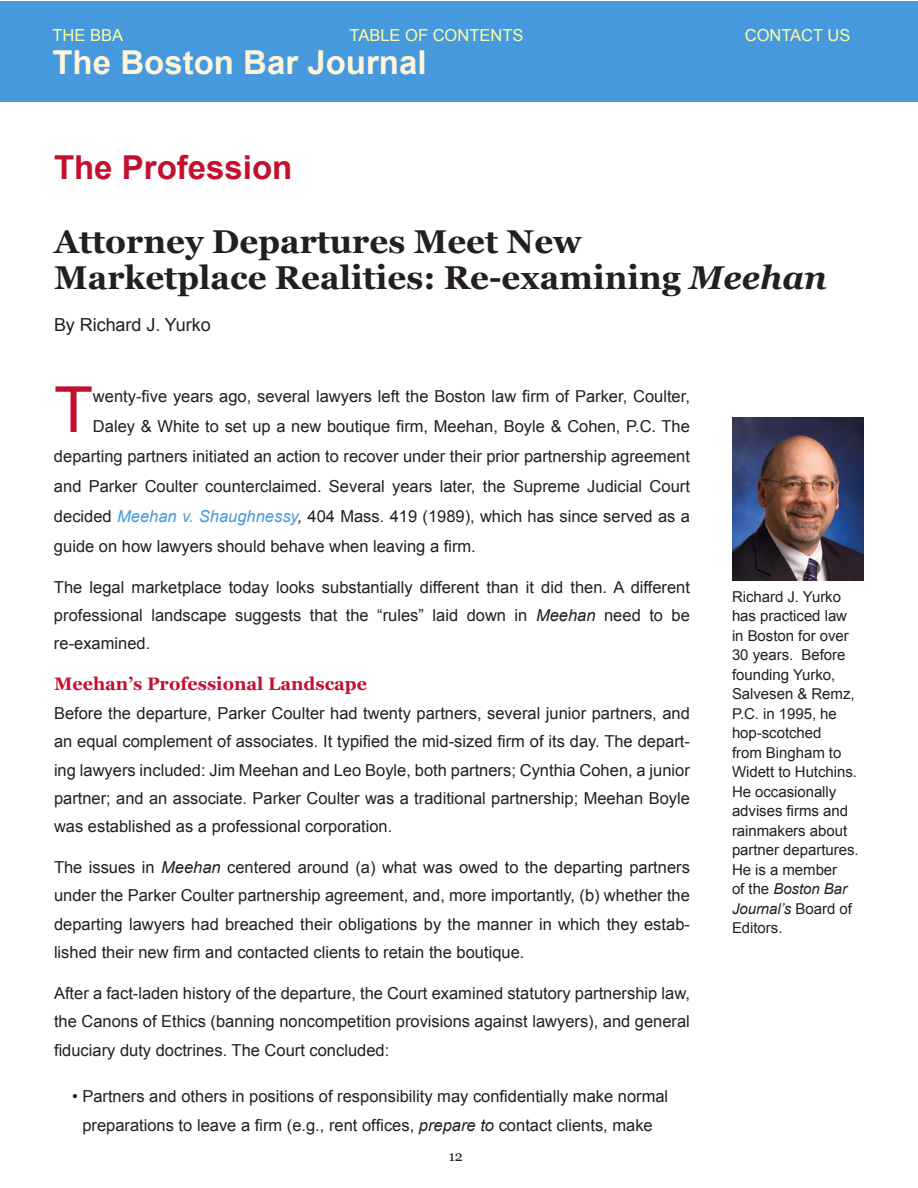
<style>
.page{position:relative;width:918px;height:1188px;background:#fff}
.page>*{position:absolute;margin:0;border:0;box-sizing:border-box;transform-origin:0 0}
.t1{font:63.75px "Arial";color:#c3102f}
.t2{font:700 33px/36px "Georgia";color:#231f20}
.t3{font:700 33px "Arial";color:#fef5d8}
.t4{font:700 33px "Arial";color:#c3102f}
.t5{font:700 18px "Georgia";color:#c3102f}
.t6{font:18px "Arial";letter-spacing:-.005em;color:#231f20}
.t7{font:16.5px/28.5px "Arial";color:#231f20;text-align:justify}
.t8{font:16.5px "Arial";color:#fffda9}
.t9{font:15px/19.5px "Arial";letter-spacing:-.005em;color:#231f20}
.t10{font:14.25px "Georgia";color:#231f20}
.s1{font-style:italic}
.s2{font-style:italic;color:#4599dc}
</style>
<div class="page">
<img style="left:732px;top:418px;width:132px;height:162px">
<div style="left:0;top:1px;width:918px;height:100px;background:#4599dc"></div>
<p class="t8" style="left:52px;top:24px;width:72px">THE BBA</p>
<p class="t8" style="left:350px;top:24px;width:175px">TABLE OF CONTENTS</p>
<p class="t8" style="left:745px;top:24px;width:107px">CONTACT US</p>
<h2 class="t3" style="left:52px;top:40px;width:376px">The Boston Bar Journal</h2>
<h2 class="t4" style="left:54px;top:145px;width:240px">The Profession</h2>
<h2 class="t2" style="left:54px;top:224px;width:774px">Attorney Departures Meet New<br>Marketplace Realities: Re-examining <span class="s1">Meehan</span></h2>
<p class="t6" style="left:54px;top:313px;width:158px">By Richard J. Yurko</p>
<h1 class="t1" style="left:54px;top:368px;width:40px">T</h1>
<p class="t7" style="left:93px;top:382px;width:599px">wenty-five years ago, several lawyers left the Boston law firm of Parker, Coulter,</p>
<p class="t7" style="left:93px;top:412px;width:599px">Daley &amp; White to set up a new boutique firm, Meehan, Boyle &amp; Cohen, P.C. The</p>
<p class="t7" style="left:54px;top:442px;width:637px">departing partners initiated an action to recover under their prior partnership agreement</p>
<p class="t7" style="left:54px;top:472px;width:637px">and Parker Coulter counterclaimed. Several years later, the Supreme Judicial Court</p>
<p class="t7" style="left:54px;top:502px;width:637px">decided <span class="s2">Meehan v. Shaughnessy</span><span class="s1">,</span> 404 Mass. 419 (1989), which has since served as a</p>
<p class="t7" style="left:54px;top:532px;width:423px">guide on how lawyers should behave when leaving a firm.</p>
<p class="t7" style="left:54px;top:573px;width:637px">The legal marketplace today looks substantially different than it did then. A different professional landscape suggests that the “rules” laid down in <span class="s1">Meehan</span> need to be re-examined.</p>
<p class="t5" style="left:54px;top:672px;width:315px">Meehan’s Professional Landscape</p>
<p class="t7" style="left:54px;top:699px;width:637px">Before the departure, Parker Coulter had twenty partners, several junior partners, and an equal complement of associates. It typified the mid-sized firm of its day. The depart&shy;ing lawyers included: Jim Meehan and Leo Boyle, both partners; Cynthia Cohen, a junior partner; and an associate. Parker Coulter was a traditional partnership; Meehan Boyle was established as a professional corporation.</p>
<p class="t7" style="left:54px;top:853px;width:638px">The issues in <span class="s1">Meehan</span> centered around (a) what was owed to the departing partners under the Parker Coulter partnership agreement, and, more importantly, (b) whether the departing lawyers had breached their obligations by the manner in which they estab&shy;lished their new firm and contacted clients to retain the boutique.</p>
<p class="t7" style="left:54px;top:979px;width:637px">After a fact-laden history of the departure, the Court examined statutory partnership law, the Canons of Ethics (banning noncompetition provisions against lawyers), and general fiduciary duty doctrines. The Court concluded:</p>
<p class="t7" style="left:72px;top:1082px;width:598px;text-align:center">• Partners and others in positions of responsibility may confidentially make normal preparations to leave a firm (e.g., rent offices, <span class="s1">prepare to</span> contact clients, make</p>
<p class="t10" style="left:449px;top:1147px;width:16px">12</p>
<p class="t9" style="left:732px;top:587px;width:128px">Richard J. Yurko has practiced law in Boston for over<br>30 years. Before founding Yurko,<br>Salvesen &amp; Remz,<br>P.C. in 1995, he hop-scotched<br>from Bingham to<br>Widett to Hutchins.<br>He occasionally advises firms and rainmakers about partner departures.<br>He is a member<br>of the <span class="s1">Boston Bar<br>Journal’s</span> Board of<br>Editors.</p>
</div>
